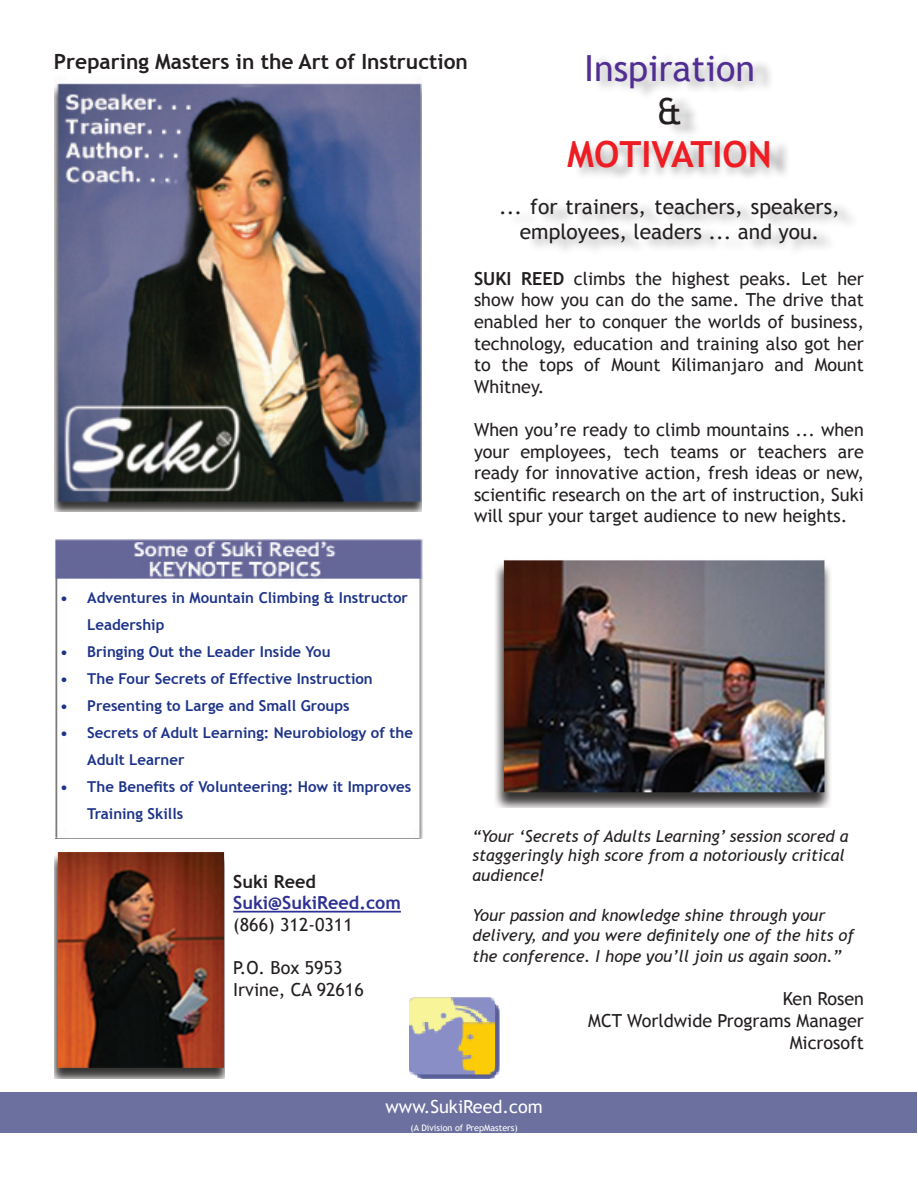
<style>
.page{position:relative;width:918px;height:1188px;background:#fff}
.page>*{position:absolute;margin:0;border:0;box-sizing:border-box;transform-origin:0 0}
.t1{font:36px "Trebuchet MS";color:#512e92}
.t2{font:700 36px "Trebuchet MS";color:#ee1d23}
.t3{font:36px "Trebuchet MS";color:#231f20}
.t4{font:21px/25.2px "Trebuchet MS";color:#231f20;text-align:center}
.t5{font:700 21px "Trebuchet MS";color:#231f20}
.t6{font:700 21px "Times New Roman";color:#fff}
.t7{font:18px/21.6px "Trebuchet MS";color:#231f20;text-align:justify}
.t8{font:700 18px "Trebuchet MS";color:#2e3092}
.t9{font:18px "Trebuchet MS";color:#fff}
.t10{font:700 18px "Trebuchet MS";color:#231f20}
.t11{font:italic 16.5px/19.8px "Trebuchet MS";color:#231f20}
.t12{font:700 15px/27px "Trebuchet MS";color:#1d3388}
.t13{font:9px "Trebuchet MS";color:#fff}
.s1{font-weight:700}
</style>
<div class="page">
<img style="left:56px;top:539px;width:367px;height:300px">
<div style="left:507px;top:52px;width:388px;height:227px;background:#231f20;opacity:.35"></div>
<img style="left:54px;top:852px;width:171px;height:227px">
<img style="left:495px;top:560px;width:336px;height:248px">
<img style="left:410px;top:998px;width:90px;height:80px">
<hr style="left:233px;top:911px;width:168px;height:2px;background:#2e3092">
<div style="left:1px;top:1093px;width:916px;height:40px;background:#6c709e"></div>
<img style="left:54px;top:83px;width:367px;height:429px">
<p class="t5" style="left:54px;top:49px;width:415px">Preparing Masters in the Art of Instruction</p>
<h1 class="t1" style="left:584px;top:47px;width:172px">Inspiration</h1>
<h1 class="t3" style="left:657px;top:90px;width:27px">&amp;</h1>
<h1 class="t2" style="left:567px;top:132px;width:206px">MOTIVATION</h1>
<p class="t4" style="left:499px;top:194px;width:342px">... for trainers, teachers, speakers, employees, leaders ... and you.</p>
<p class="t7" style="left:474px;top:268px;width:391px"><span class="s1">SUKI REED</span> climbs the highest peaks. Let her show how you can do the same. The drive that enabled her to conquer the worlds of business, technology, education and training also got her to the tops of Mount Kilimanjaro and Mount Whitney.</p>
<p class="t7" style="left:474px;top:419px;width:391px">When you’re ready to climb mountains ... when your employees, tech teams or teachers are ready for innovative action, fresh ideas or new, scientific research on the art of instruction, Suki will spur your target audience to new heights.</p>
<p class="t12" style="left:87px;top:584px;width:322px;text-indent:-27px">• Adventures in Mountain Climbing &amp; Instructor<br>Leadership</p>
<p class="t12" style="left:60px;top:638px;width:272px">• Bringing Out the Leader Inside You</p>
<p class="t12" style="left:60px;top:665px;width:314px">• The Four Secrets of Effective Instruction</p>
<p class="t12" style="left:60px;top:692px;width:291px">• Presenting to Large and Small Groups</p>
<p class="t12" style="left:87px;top:719px;width:327px;text-indent:-27px">• Secrets of Adult Learning: Neurobiology of the<br>Adult Learner</p>
<p class="t12" style="left:87px;top:773px;width:326px;text-indent:-27px">• The Benefits of Volunteering: How it Improves<br>Training Skills</p>
<p class="t10" style="left:233px;top:870px;width:84px">Suki Reed</p>
<p class="t8" style="left:233px;top:892px;width:169px">Suki@SukiReed.com</p>
<p class="t7" style="left:233px;top:914px;width:121px">(866) 312-0311</p>
<p class="t7" style="left:233px;top:957px;width:132px">P.O. Box 5953<br>Irvine, CA 92616</p>
<p class="t11" style="left:472px;top:826px;width:377px">“Your ‘Secrets of Adults Learning’ session scored a staggeringly high score from a notoriously critical audience!</p>
<p class="t11" style="left:472px;top:905px;width:383px">Your passion and knowledge shine through your delivery, and you were definitely one of the hits of</p>
<p class="t11" style="left:472px;top:947px;width:371px">the conference. I hope you’ll join us again soon.”</p>
<p class="t7" style="left:588px;top:989px;width:277px;text-align:right">Ken Rosen<br>MCT Worldwide Programs Manager<br>Microsoft</p>
<p class="t9" style="left:386px;top:1096px;width:159px">www.SukiReed.com</p>
<p class="t13" style="left:411px;top:1123px;width:109px">(A Division of PrepMasters)</p>
<p class="t6" style="left:357px;top:1095px;width:205px">www.prepmasters.com</p>
</div>
